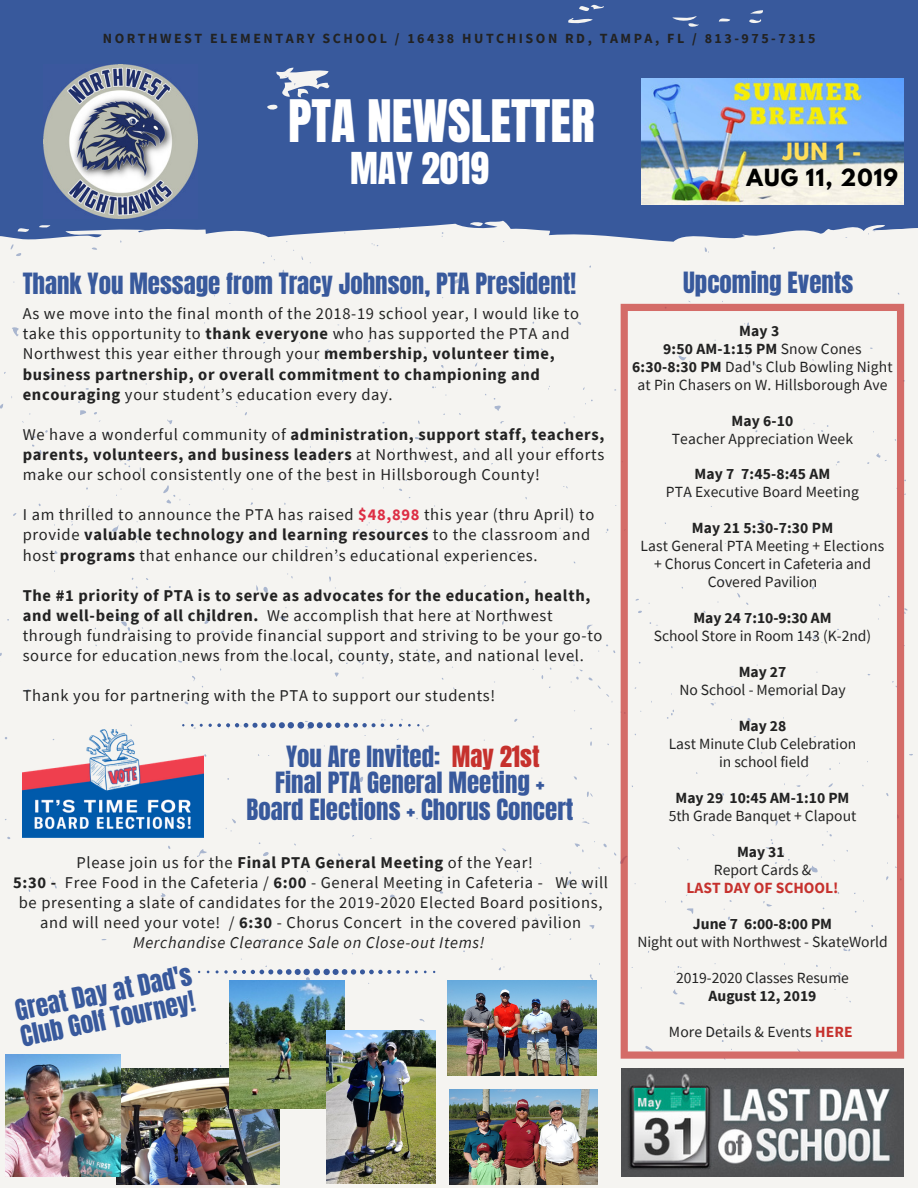
<style>
.page{position:relative;width:918px;height:1188px;background:#fff}
.page>*{position:absolute;margin:0;border:0;box-sizing:border-box;transform-origin:0 0}
.t1{font:49.8px "Anton";color:#fff}
.t2{font:37.35px "Anton";color:#fff}
.t3{font:24.9px/26.4px "Anton";color:#38599c;text-align:center}
.t4{font:700 21px "League Spartan";letter-spacing:.05em;color:#000}
.t5{font:700 21px "League Spartan";color:#ffde59}
.t6{font:16.5px/20.1px "Source Sans Pro";letter-spacing:.04em;color:#222}
.t7{font:italic 16.5px "Source Sans Pro";letter-spacing:.04em;color:#222}
.t8{font:15.6px/18px "Source Sans Pro";color:#222;text-align:center}
.t9{font:700 15.6px "Source Sans Pro";color:#222}
.t10{font:700 15.6px "Source Sans Pro";color:#c6312d}
.t11{font:700 13.95px "Source Sans Pro";letter-spacing:.18em;color:#222}
.s1{font-weight:700}
.s2{font-weight:700;color:#dd2e44}
.s3{color:#c6312d}
.s4{font-weight:700;color:#c6312d}
</style>
<div class="page">
<div style="left:0;top:282px;width:918px;height:906px;background:#f5f4f1"></div>
<svg style="left:621px;top:304px;width:283px;height:755px;fill:#f5f4f1"></svg>
<svg style="left:0;top:0;width:918px;height:282px;fill:#38599c"></svg>
<img style="left:43px;top:65px;width:155px;height:154px">
<img style="left:23px;top:729px;width:181px;height:108px">
<svg style="left:182px;top:722px;width:238px;height:7px"></svg>
<img style="left:621px;top:1069px;width:283px;height:108px">
<img style="left:642px;top:79px;width:262px;height:126px">
<svg style="left:198px;top:969px;width:237px;height:6px"></svg>
<img style="left:117px;top:1069px;width:163px;height:116px">
<img style="left:5px;top:1055px;width:116px;height:121px">
<img style="left:229px;top:980px;width:115px;height:128px">
<img style="left:326px;top:1031px;width:110px;height:153px">
<img style="left:448px;top:980px;width:148px;height:96px">
<img style="left:449px;top:1089px;width:149px;height:96px">
<p class="t11" style="left:103px;top:29px;width:714px">NORTHWEST ELEMENTARY SCHOOL / 16438 HUTCHISON RD, TAMPA, FL / 813-975-7315</p>
<h1 class="t1" style="left:288px;top:85px;width:308px">PTA NEWSLETTER</h1>
<h2 class="t2" style="left:350px;top:142px;width:141px">MAY 2019</h2>
<p class="t5" style="left:783px;top:141px;width:80px">JUN 1 -</p>
<p class="t4" style="left:747px;top:167px;width:153px">AUG 11, 2019</p>
<h3 class="t3" style="left:23px;top:271px;width:555px">Thank You Message from Tracy Johnson, PTA President!</h3>
<p class="t6" style="left:23px;top:303px;width:558px">As we move into the final month of the 2018-19 school year, I would like to take this opportunity to <span class="s1">thank everyone</span> who has supported the PTA and Northwest this year either through your <span class="s1">membership, volunteer time, business partnership, or overall commitment to championing and encouraging</span> your student’s education every day.</p>
<p class="t6" style="left:23px;top:424px;width:583px;text-align:justify">We have a wonderful community of <span class="s1">administration, support staff, teachers, parents, volunteers, and business leaders</span> at Northwest, and all your efforts make our school consistently one of the best in Hillsborough County!</p>
<p class="t6" style="left:23px;top:504px;width:573px">I am thrilled to announce the PTA has raised <span class="s2">$48,898</span> this year (thru April) to provide <span class="s1">valuable technology and learning resources</span> to the classroom and host <span class="s1">programs</span> that enhance our children’s educational experiences.</p>
<p class="t6" style="left:23px;top:585px;width:581px"><span class="s1">The #1 priority of PTA is to serve as advocates for the education, health, and well-being of all children.</span> We accomplish that here at Northwest through fundraising to provide financial support and striving to be your go-to source for education news from the local, county, state, and national level.</p>
<p class="t6" style="left:23px;top:685px;width:474px">Thank you for partnering with the PTA to support our students!</p>
<h3 class="t3" style="left:246px;top:744px;width:329px">You Are Invited: <span class="s3">May 21st<br></span>Final PTA General Meeting +<br>Board Elections + Chorus Concert</h3>
<p class="t6" style="left:76px;top:852px;width:458px">Please join us for the <span class="s1">Final PTA General Meeting</span> of the Year!</p>
<p class="t6" style="left:13px;top:872px;width:596px"><span class="s1">5:30 -</span> Free Food in the Cafeteria / <span class="s1">6:00</span> - General Meeting in Cafeteria - We will</p>
<p class="t6" style="left:19px;top:892px;width:585px">be presenting a slate of candidates for the 2019-2020 Elected Board positions,</p>
<p class="t6" style="left:40px;top:912px;width:543px">and will need your vote! / <span class="s1">6:30</span> - Chorus Concert in the covered pavilion</p>
<p class="t7" style="left:133px;top:932px;width:353px">Merchandise Clearance Sale on Close-out Items!</p>
<h3 class="t3" style="left:13px;top:999px;width:181px;text-align:left;rotate:-12deg">Great Day at Dad's<br>Club Golf Tourney!</h3>
<h3 class="t3" style="left:683px;top:270px;width:172px">Upcoming Events</h3>
<p class="t8" style="left:632px;top:321px;width:262px"><span class="s1">May 3<br>9:50 AM-1:15 PM</span> Snow Cones<br><span class="s1">6:30-8:30 PM</span> Dad's Club Bowling Night at Pin Chasers on W. Hillsborough Ave</p>
<p class="t9" style="left:731px;top:410px;width:64px">May 6-10</p>
<p class="t8" style="left:672px;top:429px;width:183px">Teacher Appreciation Week</p>
<p class="t9" style="left:694px;top:464px;width:138px">May 7 7:45-8:45 AM</p>
<p class="t8" style="left:666px;top:483px;width:194px">PTA Executive Board Meeting</p>
<p class="t9" style="left:692px;top:518px;width:143px">May 21 5:30-7:30 PM</p>
<p class="t8" style="left:641px;top:537px;width:245px">Last General PTA Meeting + Elections + Chorus Concert in Cafeteria and<br>Covered Pavilion</p>
<p class="t9" style="left:693px;top:608px;width:140px">May 24 7:10-9:30 AM</p>
<p class="t8" style="left:654px;top:627px;width:219px">School Store in Room 143 (K-2nd)</p>
<p class="t9" style="left:739px;top:662px;width:49px">May 27</p>
<p class="t8" style="left:679px;top:681px;width:168px">No School - Memorial Day</p>
<p class="t9" style="left:739px;top:716px;width:49px">May 28</p>
<p class="t8" style="left:669px;top:735px;width:189px">Last Minute Club Celebration in school field</p>
<p class="t9" style="left:676px;top:788px;width:175px">May 29 10:45 AM-1:10 PM</p>
<p class="t8" style="left:669px;top:807px;width:189px">5th Grade Banquet + Clapout</p>
<p class="t9" style="left:737px;top:842px;width:49px">May 31</p>
<p class="t8" style="left:714px;top:861px;width:99px">Report Cards &amp;</p>
<p class="t10" style="left:687px;top:878px;width:154px">LAST DAY OF SCHOOL!</p>
<p class="t9" style="left:693px;top:914px;width:141px">June 7 6:00-8:00 PM</p>
<p class="t8" style="left:637px;top:933px;width:252px">Night out with Northwest - SkateWorld</p>
<p class="t8" style="left:676px;top:969px;width:174px">2019-2020 Classes Resume</p>
<p class="t9" style="left:709px;top:986px;width:109px">August 12, 2019</p>
<p class="t8" style="left:669px;top:1023px;width:185px">More Details &amp; Events <span class="s4">HERE</span></p>
</div>
